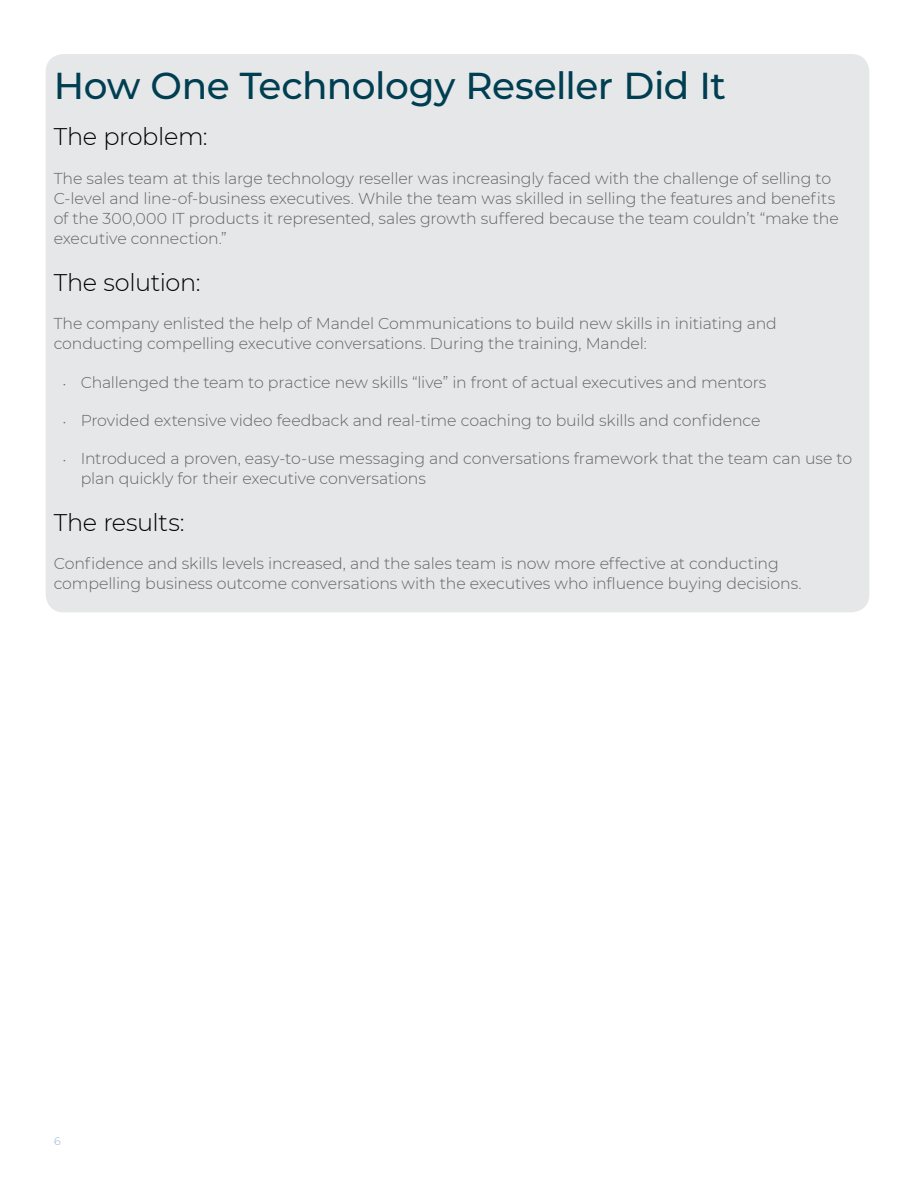
<style>
.page{position:relative;width:918px;height:1188px;background:#fff}
.page>*{position:absolute;margin:0;border:0;box-sizing:border-box;transform-origin:0 0}
.body{font:500 37.5px "Montserrat";letter-spacing:-.015em;color:#003e52}
.subtitle_2{font:300 24px "Montserrat";letter-spacing:-.015em;color:#000}
.body-2{font:300 24px "Montserrat";letter-spacing:-.015em;color:#000}
.body-3{font:300 15.75px/20.2px "Montserrat";letter-spacing:-.01em;color:#636466}
.t1{font:300 10.8px "Montserrat";color:#8fb0cf}
.s1{font-size:12px}
</style>
<div class="page">
<div style="left:46px;top:54px;width:823px;height:558px;background:#e6e7e8;border-radius:18px"></div>
<p class="body" style="left:54px;top:59px;width:674px">How One Technology Reseller Did It</p>
<p class="subtitle_2" style="left:54px;top:121px;width:156px">The problem:</p>
<p class="body-3" style="left:54px;top:167px;width:787px">The sales team at this large technology reseller was increasingly faced with the challenge of selling to C-level and line-of-business executives. While the team was skilled in selling the features and benefits of the 300,000 IT products it represented, sales growth suffered because the team couldn’t “make the executive connection.”</p>
<p class="subtitle_2" style="left:54px;top:266px;width:148px">The solution:</p>
<p class="body-3" style="left:54px;top:313px;width:725px">The company enlisted the help of Mandel Communications to build new skills in initiating and conducting compelling executive conversations. During the training, Mandel:</p>
<p class="body-3" style="left:63px;top:371px;width:705px"><span class="s1">•</span> Challenged the team to practice new skills “live” in front of actual executives and mentors</p>
<p class="body-3" style="left:63px;top:410px;width:699px"><span class="s1">•</span> Provided extensive video feedback and real-time coaching to build skills and confidence</p>
<p class="body-3" style="left:81px;top:448px;width:773px;text-indent:-18px"><span class="s1">•</span> Introduced a proven, easy-to-use messaging and conversations framework that the team can use to plan quickly for their executive conversations</p>
<p class="body-2" style="left:54px;top:506px;width:132px">The results:</p>
<p class="body-3" style="left:54px;top:553px;width:750px">Confidence and skills levels increased, and the sales team is now more effective at conducting compelling business outcome conversations with the executives who influence buying decisions.</p>
<p class="t1" style="left:54px;top:1133px;width:8px">6</p>
</div>
